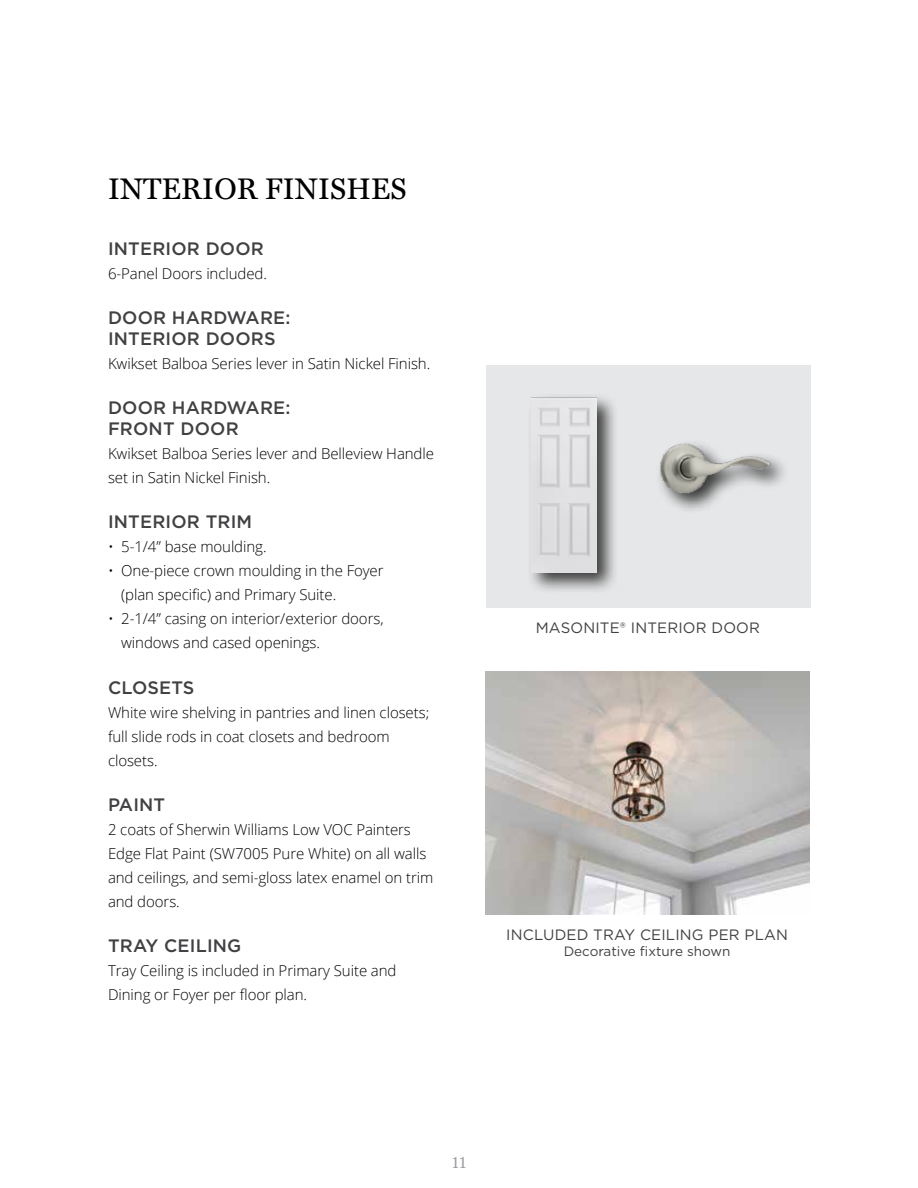
<style>
.page{position:relative;width:918px;height:1188px;background:#fff}
.page>*{position:absolute;margin:0;border:0;box-sizing:border-box;transform-origin:0 0}
.t1{font:500 30px "HK Serif";letter-spacing:.01em;color:#000}
.t2{font:500 18px/21px "Gotham";letter-spacing:.01em;color:#414042}
.t3{font:18px "HK Serif";color:#9d9fa2}
.t4{font:300 15px/24px "Open Sans";letter-spacing:-.005em;color:#000}
.t5{font:15px "Gotham";letter-spacing:.01em;color:#414042}
.t6{font:13.5px "Gotham";color:#414042}
</style>
<div class="page">
<div style="left:486px;top:365px;width:324px;height:243px;background:#e6e7e8"></div>
<div style="left:526px;top:392px;width:93px;height:202px;background:#000;opacity:.75"></div>
<img style="left:531px;top:395px;width:66px;height:177px">
<div style="left:655px;top:439px;width:136px;height:75px;background:#000;opacity:.75"></div>
<img style="left:658px;top:444px;width:119px;height:64px">
<img style="left:486px;top:672px;width:324px;height:242px">
<h1 class="t1" style="left:108px;top:169px;width:300px">INTERIOR FINISHES</h1>
<p class="t2" style="left:108px;top:238px;width:157px">INTERIOR DOOR</p>
<p class="t4" style="left:108px;top:261px;width:160px">6-Panel Doors included.</p>
<p class="t2" style="left:108px;top:307px;width:184px">DOOR HARDWARE:<br>INTERIOR DOORS</p>
<p class="t4" style="left:108px;top:351px;width:324px">Kwikset Balboa Series lever in Satin Nickel Finish.</p>
<p class="t2" style="left:108px;top:397px;width:184px">DOOR HARDWARE:<br>FRONT DOOR</p>
<p class="t4" style="left:108px;top:441px;width:328px">Kwikset Balboa Series lever and Belleview Handle set in Satin Nickel Finish.</p>
<p class="t2" style="left:108px;top:511px;width:146px">INTERIOR TRIM</p>
<p class="t4" style="left:108px;top:534px;width:160px">• 5-1/4” base moulding.</p>
<p class="t4" style="left:121px;top:558px;width:264px;text-indent:-13px">• One-piece crown moulding in the Foyer (plan specific) and Primary Suite.</p>
<p class="t4" style="left:121px;top:606px;width:264px;text-indent:-13px">• 2-1/4” casing on interior/exterior doors, windows and cased openings.</p>
<p class="t2" style="left:108px;top:677px;width:88px">CLOSETS</p>
<p class="t4" style="left:108px;top:700px;width:323px">White wire shelving in pantries and linen closets; full slide rods in coat closets and bedroom closets.</p>
<p class="t2" style="left:108px;top:794px;width:59px">PAINT</p>
<p class="t4" style="left:108px;top:817px;width:327px">2 coats of Sherwin Williams Low VOC Painters Edge Flat Paint (SW7005 Pure White) on all walls and ceilings, and semi-gloss latex enamel on trim and doors.</p>
<p class="t2" style="left:108px;top:935px;width:135px">TRAY CEILING</p>
<p class="t4" style="left:108px;top:958px;width:290px">Tray Ceiling is included in Primary Suite and<br>Dining or Foyer per floor plan.</p>
<p class="t5" style="left:536px;top:618px;width:226px">MASONITE® INTERIOR DOOR</p>
<p class="t5" style="left:506px;top:925px;width:283px">INCLUDED TRAY CEILING PER PLAN</p>
<p class="t6" style="left:564px;top:942px;width:168px">Decorative fixture shown</p>
<p class="t3" style="left:452px;top:1149px;width:16px">11</p>
</div>
